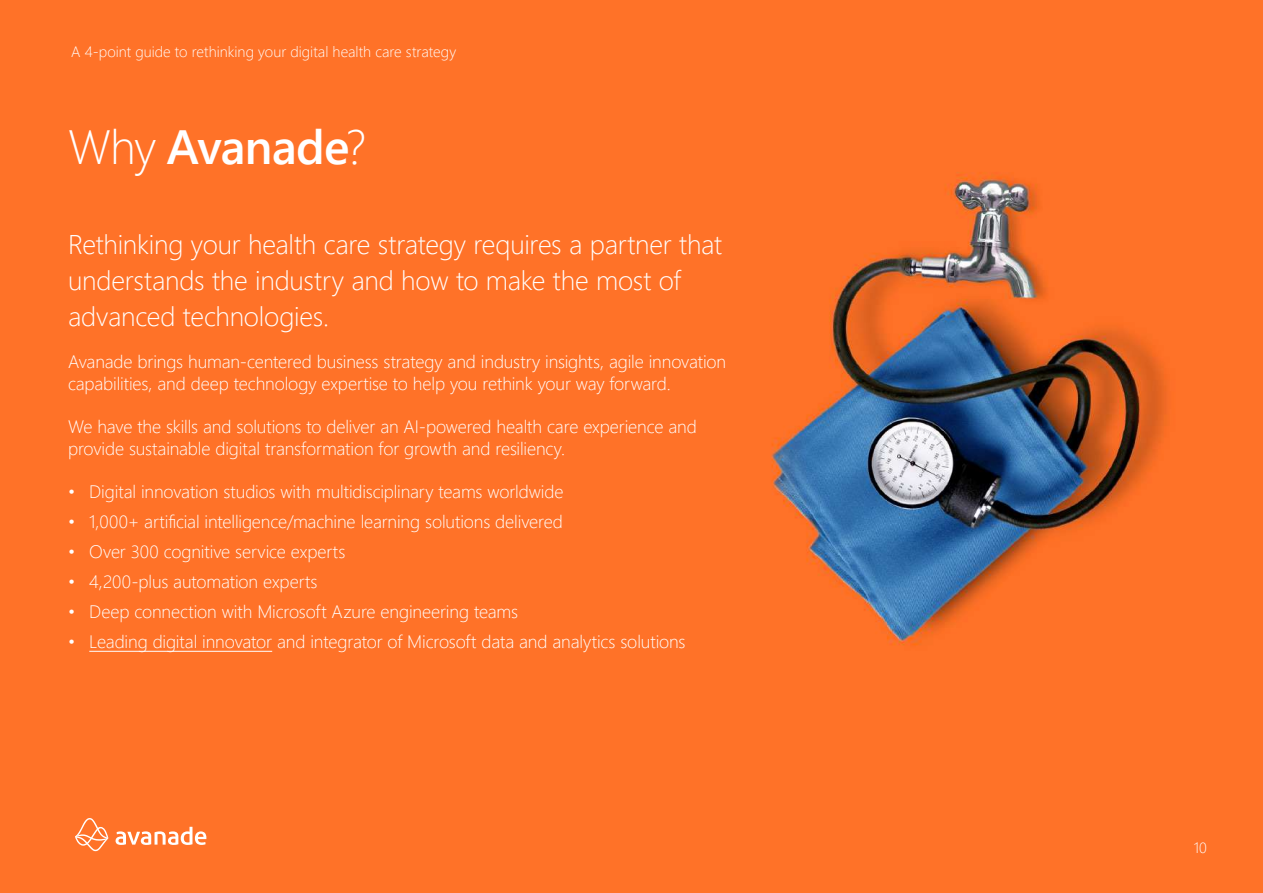
<style>
.page{position:relative;width:1263px;height:893px;background:#fff}
.page>*{position:absolute;margin:0;border:0;box-sizing:border-box;transform-origin:0 0}
.t1{font:600 48px "Segoe Pro";letter-spacing:-.015em;color:#fff}
.t2{font:300 27px/36px "Segoe UI";letter-spacing:-.01em;color:#fff}
.t3{font:300 18px/21.6px "Segoe UI";letter-spacing:-.01em;color:#fff}
.t4{font:300 15px "Segoe UI";color:#fff}
.s1{font-weight:300}
</style>
<div class="page">
<img style="left:0;top:0;width:1263px;height:893px">
<svg style="left:116px;top:827px;width:90px;height:18px"></svg>
<svg style="left:75px;top:818px;width:33px;height:33px"></svg>
<hr style="left:89px;top:651px;width:183px;height:1px;background:#fff">
<p class="t4" style="left:71px;top:37px;width:386px">A 4-point guide to rethinking your digital health care strategy</p>
<h1 class="t1" style="left:68px;top:114px;width:300px"><span class="s1">Why</span> Avanade<span class="s1">?</span></h1>
<h2 class="t2" style="left:68px;top:223px;width:655px">Rethinking your health care strategy requires a partner that understands the industry and how to make the most of advanced technologies.</h2>
<p class="t3" style="left:68px;top:349px;width:660px">Avanade brings human-centered business strategy and industry insights, agile innovation capabilities, and deep technology expertise to help you rethink your way forward.</p>
<p class="t3" style="left:68px;top:414px;width:630px">We have the skills and solutions to deliver an AI-powered health care experience and provide sustainable digital transformation for growth and resiliency.</p>
<p class="t3" style="left:68px;top:479px;width:497px">• Digital innovation studios with multidisciplinary teams worldwide</p>
<p class="t3" style="left:68px;top:509px;width:496px">• 1,000+ artificial intelligence/machine learning solutions delivered</p>
<p class="t3" style="left:68px;top:539px;width:279px">• Over 300 cognitive service experts</p>
<p class="t3" style="left:68px;top:569px;width:251px">• 4,200-plus automation experts</p>
<p class="t3" style="left:68px;top:599px;width:452px">• Deep connection with Microsoft Azure engineering teams</p>
<p class="t3" style="left:68px;top:629px;width:619px">• Leading digital innovator and integrator of Microsoft data and analytics solutions</p>
<p class="t4" style="left:1194px;top:833px;width:15px">10</p>
</div>
